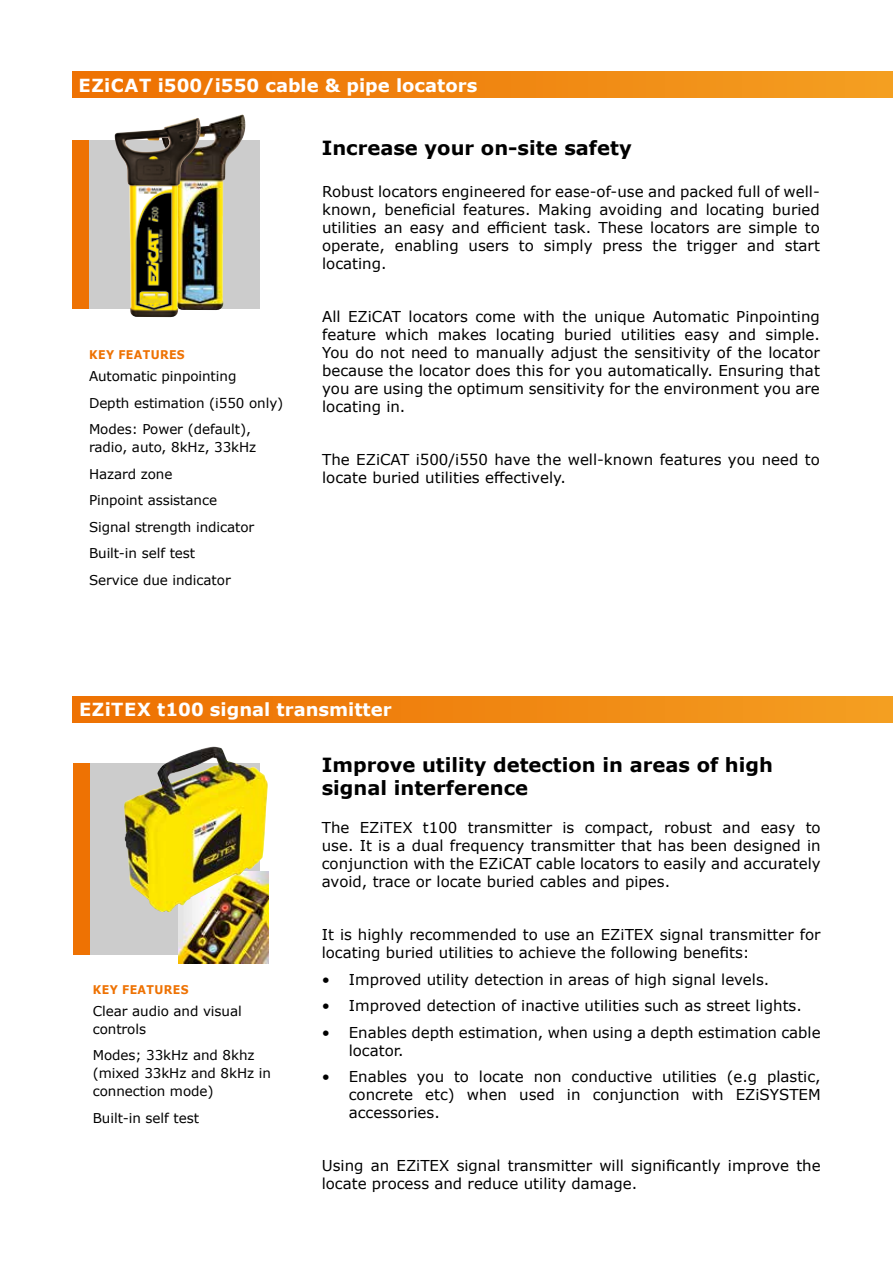
<style>
.page{position:relative;width:893px;height:1263px;background:#fff}
.page>*{position:absolute;margin:0;border:0;box-sizing:border-box;transform-origin:0 0}
.t1{font:700 19.5px/23.4px "Verdana";color:#000}
.t2{font:700 18px "Verdana";color:#fff}
.t3{font:15px/18px "Verdana";color:#000;text-align:justify}
.t4{font:13.5px/26.5px "Verdana";letter-spacing:-.005em;color:#000}
.t5{font:700 12px "Verdana";letter-spacing:.035em;color:#ee7203;scale:.92 1}
</style>
<div class="page">
<div style="left:72px;top:140px;width:187px;height:168px;background:#ccc"></div>
<div style="left:72px;top:140px;width:17px;height:168px;background:#ee7203"></div>
<img style="left:201px;top:115px;width:45px;height:195px">
<img style="left:115px;top:118px;width:86px;height:199px">
<div style="left:73px;top:763px;width:186px;height:192px;background:#ccc"></div>
<div style="left:73px;top:763px;width:16px;height:192px;background:#ee7203"></div>
<img style="left:179px;top:871px;width:90px;height:92px">
<img style="left:124px;top:747px;width:144px;height:165px">
<div style="left:72px;top:72px;width:821px;height:26px;background:linear-gradient(to right,#ed6f01,#f49e21)"></div>
<div style="left:73px;top:697px;width:820px;height:25px;background:linear-gradient(to right,#ed6f01,#f49e21)"></div>
<p class="t2" style="left:79px;top:72px;width:400px">EZiCAT i500/i550 cable &amp; pipe locators</p>
<p class="t5" style="left:89px;top:346px;width:105px">KEY FEATURES</p>
<p class="t4" style="left:89px;top:363px;width:196px">Automatic pinpointing<br>Depth estimation (i550 only)<br>Modes: Power (default),</p>
<p class="t4" style="left:89px;top:434px;width:169px">radio, auto, 8kHz, 33kHz<br>Hazard zone<br>Pinpoint assistance<br>Signal strength indicator<br>Built-in self test<br>Service due indicator</p>
<h1 class="t1" style="left:322px;top:135px;width:311px">Increase your on-site safety</h1>
<p class="t3" style="left:322px;top:183px;width:499px">Robust locators engineered for ease-of-use and packed full of well&shy;known, beneficial features. Making avoiding and locating buried utilities an easy and efficient task. These locators are simple to operate, enabling users to simply press the trigger and start locating.</p>
<p class="t3" style="left:322px;top:308px;width:499px">All EZiCAT locators come with the unique Automatic Pinpointing feature which makes locating buried utilities easy and simple.<br>You do not need to manually adjust the sensitivity of the locator because the locator does this for you automatically. Ensuring that you are using the optimum sensitivity for the environment you are locating in.</p>
<p class="t3" style="left:322px;top:451px;width:499px">The EZiCAT i500/i550 have the well-known features you need to locate buried utilities effectively.</p>
<p class="t2" style="left:79px;top:697px;width:314px">EZiTEX t100 signal transmitter</p>
<p class="t5" style="left:93px;top:981px;width:105px">KEY FEATURES</p>
<p class="t4" style="left:93px;top:1002px;width:150px;line-height:18px">Clear audio and visual controls</p>
<p class="t4" style="left:93px;top:1046px;width:180px;line-height:18px">Modes; 33kHz and 8khz (mixed 33kHz and 8kHz in connection mode)</p>
<p class="t4" style="left:93px;top:1104px;width:108px">Built-in self test</p>
<h1 class="t1" style="left:322px;top:753px;width:453px">Improve utility detection in areas of high signal interference</h1>
<p class="t3" style="left:322px;top:819px;width:500px">The EZiTEX t100 transmitter is compact, robust and easy to use. It is a dual frequency transmitter that has been designed in conjunction with the EZiCAT cable locators to easily and accurately avoid, trace or locate buried cables and pipes.</p>
<p class="t3" style="left:322px;top:926px;width:500px">It is highly recommended to use an EZiTEX signal transmitter for locating buried utilities to achieve the following benefits:</p>
<p class="t3" style="left:322px;top:970px;width:449px">• Improved utility detection in areas of high signal levels.</p>
<p class="t3" style="left:322px;top:997px;width:482px">• Improved detection of inactive utilities such as street lights.</p>
<p class="t3" style="left:349px;top:1023px;width:473px;text-indent:-27px">• Enables depth estimation, when using a depth estimation cable locator.</p>
<p class="t3" style="left:349px;top:1068px;width:473px;text-indent:-27px">• Enables you to locate non conductive utilities (e.g plastic, concrete etc) when used in conjunction with EZiSYSTEM accessories.</p>
<p class="t3" style="left:322px;top:1157px;width:500px">Using an EZiTEX signal transmitter will significantly improve the locate process and reduce utility damage.</p>
</div>
